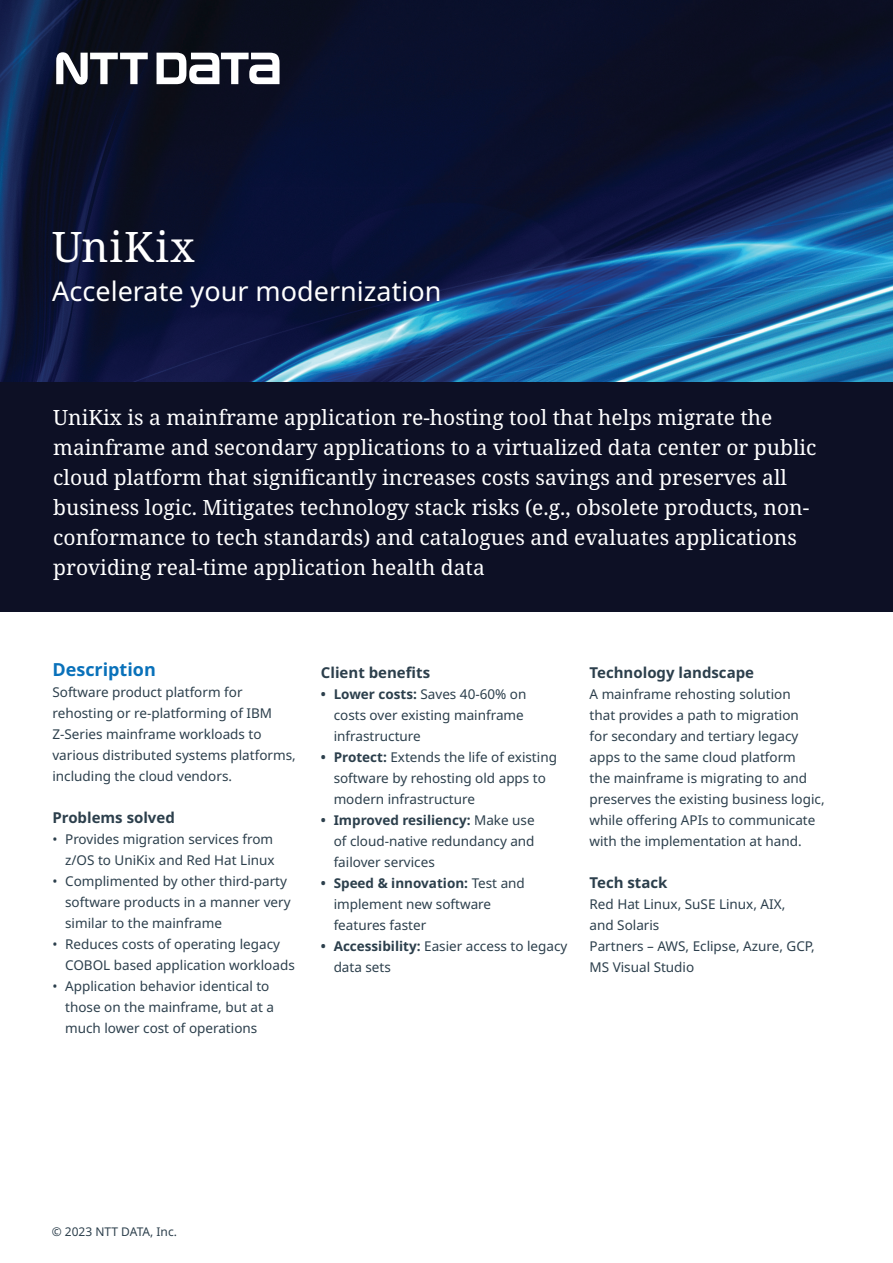
<style>
.page{position:relative;width:893px;height:1263px;background:#fff}
.page>*{position:absolute;margin:0;border:0;box-sizing:border-box;transform-origin:0 0}
.t1{font:42px "Noto Serif";letter-spacing:.025em;color:#fff}
.t2{font:27px "Noto Sans";color:#fff}
.t3{font:21px/30px "Noto Serif";color:#fff}
.t4{font:700 18px "Noto Sans";color:#0971ba}
.t5{font:700 15px "Noto Sans";color:#2c3f4c}
.t6{font:13.5px/21px "Noto Sans";color:#2c3f4c}
.t7{font:12px "Noto Sans";color:#2c3f4c}
.s1{font-weight:700}
</style>
<div class="page">
<img style="left:0;top:0;width:893px;height:383px">
<div style="left:0;top:383px;width:893px;height:229px;background:#0d1025"></div>
<svg style="left:157px;top:53px;width:123px;height:31px"></svg>
<svg style="left:56px;top:52px;width:92px;height:33px"></svg>
<h1 class="t1" style="left:52px;top:218px;width:144px">UniKix</h1>
<h2 class="t2" style="left:52px;top:276px;width:391px">Accelerate your modernization</h2>
<p class="t3" style="left:53px;top:403px;width:765px">UniKix is a mainframe application re-hosting tool that helps migrate the mainframe and secondary applications to a virtualized data center or public cloud platform that significantly increases costs savings and preserves all business logic. Mitigates technology stack risks (e.g., obsolete products, non&shy;conformance to tech standards) and catalogues and evaluates applications providing real-time application health data</p>
<h3 class="t4" style="left:52px;top:660px;width:105px">Description</h3>
<p class="t6" style="left:52px;top:682px;width:245px">Software product platform for rehosting or re-platforming of IBM Z-Series mainframe workloads to various distributed systems platforms, including the cloud vendors.</p>
<p class="t5" style="left:52px;top:809px;width:124px">Problems solved</p>
<p class="t6" style="left:52px;top:829px;width:224px;text-align:right">• Provides migration services from z/OS to UniKix and Red Hat Linux</p>
<p class="t6" style="left:65px;top:871px;width:227px;text-indent:-13px">• Complimented by other third-party software products in a manner very similar to the mainframe</p>
<p class="t6" style="left:65px;top:934px;width:231px;text-indent:-13px">• Reduces costs of operating legacy<br>COBOL based application workloads</p>
<p class="t6" style="left:65px;top:976px;width:210px;text-indent:-13px">• Application behavior identical to those on the mainframe, but at a much lower cost of operations</p>
<p class="t5" style="left:321px;top:664px;width:111px">Client benefits</p>
<p class="t6" style="left:334px;top:683px;width:194px;text-indent:-13px"><span class="s1">• Lower costs:</span> Saves 40-60% on costs over existing mainframe infrastructure</p>
<p class="t6" style="left:334px;top:746px;width:225px;text-indent:-13px"><span class="s1">• Protect:</span> Extends the life of existing software by rehosting old apps to modern infrastructure</p>
<p class="t6" style="left:334px;top:809px;width:203px;text-align:justify;text-indent:-13px"><span class="s1">• Improved resiliency:</span> Make use of cloud-native redundancy and failover services</p>
<p class="t6" style="left:334px;top:872px;width:193px;text-indent:-13px"><span class="s1">• Speed &amp; innovation:</span> Test and implement new software features faster</p>
<p class="t6" style="left:334px;top:935px;width:235px;text-indent:-13px"><span class="s1">• Accessibility:</span> Easier access to legacy data sets</p>
<p class="t5" style="left:589px;top:664px;width:166px">Technology landscape</p>
<p class="t6" style="left:589px;top:683px;width:237px">A mainframe rehosting solution<br>that provides a path to migration<br>for secondary and tertiary legacy apps to the same cloud platform<br>the mainframe is migrating to and preserves the existing business logic, while offering APIs to communicate with the implementation at hand.</p>
<p class="t5" style="left:589px;top:874px;width:79px">Tech stack</p>
<p class="t6" style="left:589px;top:893px;width:227px">Red Hat Linux, SuSE Linux, AIX,<br>and Solaris<br>Partners – AWS, Eclipse, Azure, GCP,<br>MS Visual Studio</p>
<p class="t7" style="left:52px;top:1225px;width:127px">© 2023 NTT DATA, Inc.</p>
</div>
